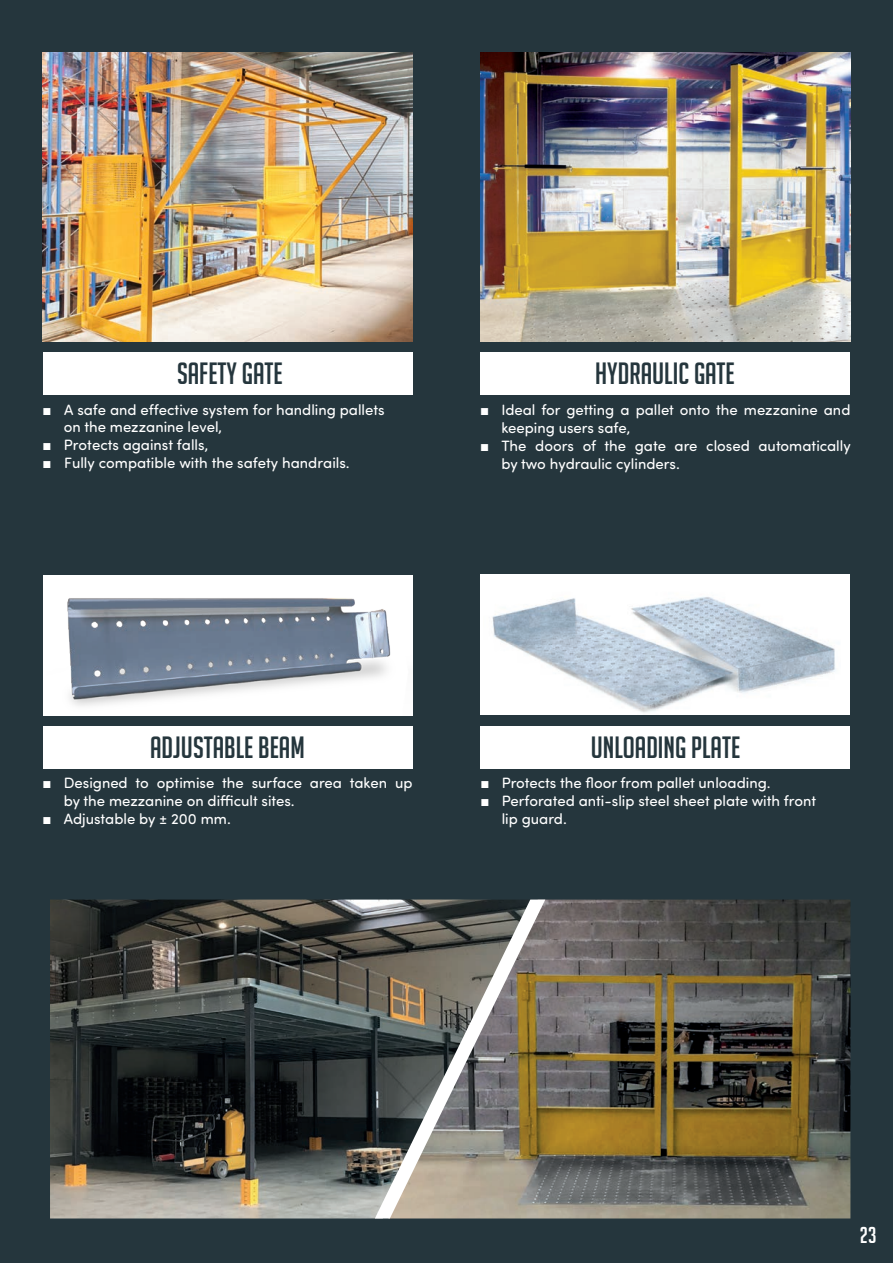
<style>
.page{position:relative;width:893px;height:1263px;background:#25363d}
.page>*{position:absolute;margin:0;border:0;box-sizing:border-box;transform-origin:0 0}
.t1{font:30px "Big Noodle Titling";color:#25363d}
.t2{font:22.5px "Big Noodle Titling";color:#fff}
.t3{font:15px/18px "Sofia Pro Soft";color:#fff}
.s1{font-family:"Arial"}
</style>
<div class="page">
<img style="left:43px;top:53px;width:369px;height:289px">
<img style="left:480px;top:53px;width:370px;height:289px">
<div style="left:480px;top:574px;width:370px;height:141px;background:#fff"></div>
<img style="left:492px;top:597px;width:344px;height:116px">
<img style="left:47px;top:575px;width:365px;height:140px">
<img style="left:50px;top:899px;width:325px;height:319px">
<img style="left:545px;top:899px;width:305px;height:319px">
<svg style="left:375px;top:899px;width:170px;height:319px;background:#847f74"></svg>
<div style="left:43px;top:352px;width:369px;height:43px;background:#fff"></div>
<div style="left:480px;top:352px;width:370px;height:43px;background:#fff"></div>
<div style="left:480px;top:726px;width:370px;height:42px;background:#fff"></div>
<div style="left:43px;top:726px;width:369px;height:42px;background:#fff"></div>
<h1 class="t1" style="left:177px;top:358px;width:107px">SAFETY GATE</h1>
<p class="t3" style="left:64px;top:400px;width:322px;line-height:17.1px;text-indent:-21px"><span class="s1">■</span> A safe and effective system for handling pallets on the mezzanine level,</p>
<p class="t3" style="left:43px;top:435px;width:167px"><span class="s1">■</span> Protects against falls,</p>
<p class="t3" style="left:43px;top:453px;width:309px"><span class="s1">■</span> Fully compatible with the safety handrails.</p>
<h1 class="t1" style="left:595px;top:358px;width:141px">HYDRAULIC GATE</h1>
<p class="t3" style="left:501px;top:400px;width:351px;text-indent:-21px"><span class="s1">■</span> Ideal for getting a pallet onto the mezzanine and keeping users safe,</p>
<p class="t3" style="left:501px;top:436px;width:351px;text-indent:-21px"><span class="s1">■</span> The doors of the gate are closed automatically by two hydraulic cylinders.</p>
<h1 class="t1" style="left:150px;top:731px;width:156px">ADJUSTABLE BEAM</h1>
<p class="t3" style="left:64px;top:773px;width:350px;text-indent:-21px"><span class="s1">■</span> Designed to optimise the surface area taken up by the mezzanine on difficult sites.</p>
<p class="t3" style="left:43px;top:809px;width:190px"><span class="s1">■</span> Adjustable by ± 200 mm.</p>
<h1 class="t1" style="left:591px;top:731px;width:151px">UNLOADING PLATE</h1>
<p class="t3" style="left:480px;top:773px;width:292px"><span class="s1">■</span> Protects the floor from pallet unloading.</p>
<p class="t3" style="left:502px;top:791px;width:316px;text-indent:-21px"><span class="s1">■</span> Perforated anti-slip steel sheet plate with front lip guard.</p>
<h2 class="t2" style="left:860px;top:1218px;width:18px">23</h2>
<h2 class="t2" style="left:860px;top:1222px;width:18px">23</h2>
</div>
